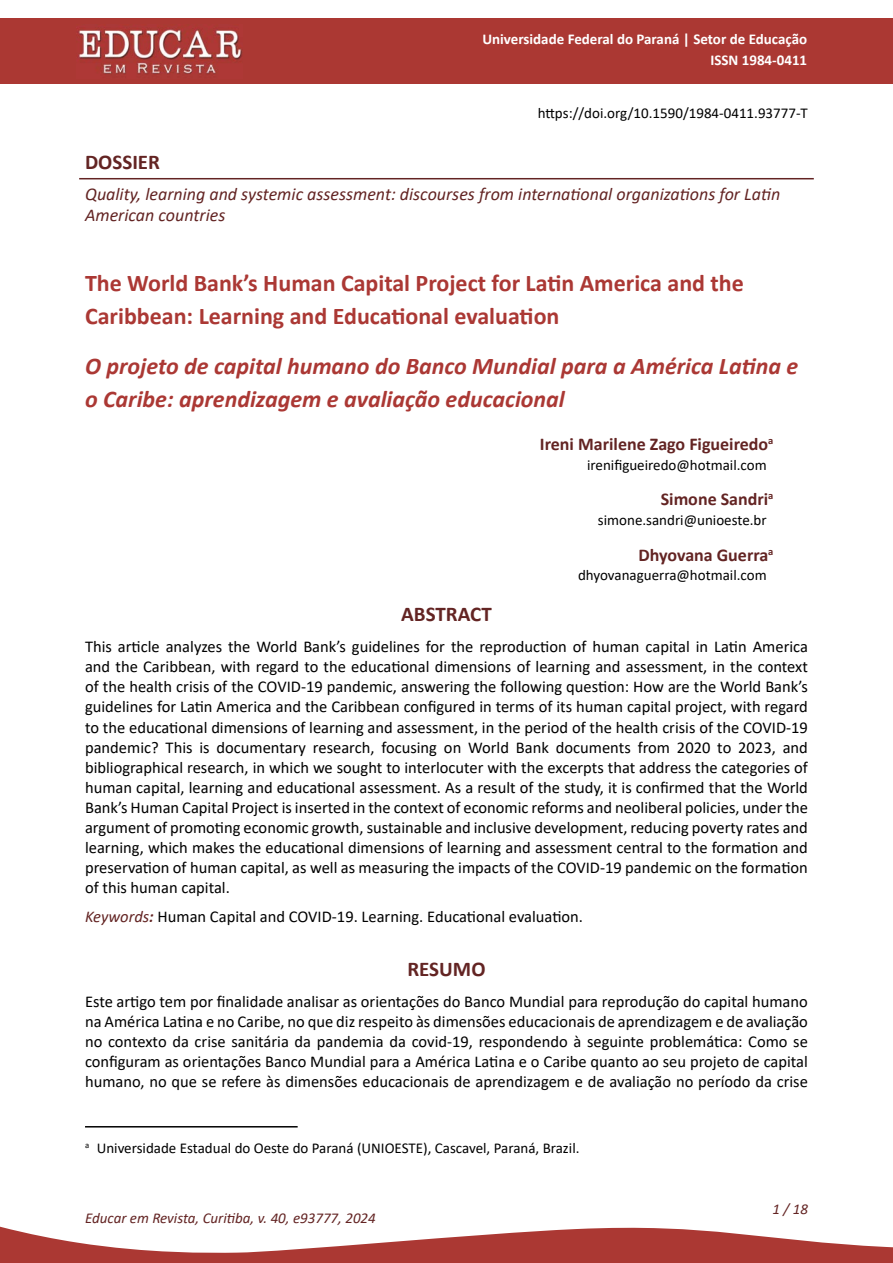
<style>
.page{position:relative;width:893px;height:1263px;background:#fff}
.page>*{position:absolute;margin:0;border:0;box-sizing:border-box;transform-origin:0 0}
._5-TÍTULO_ARTIGO_idiomas_secundários{font:italic 700 24px/33px "Calibri";color:#ab3834}
._4-TÍTULO_ARTIGO_idioma_principal{font:700 24px/33px "Calibri";color:#ab3834}
._10-TÍTULO_RESUMO{font:700 21px "Calibri";color:#632423}
._2-GÊNERO__Artigo_Dossiê{font:700 21px "Calibri";color:#632423}
._11-TÍTULO_ABSTRACT{font:700 21px "Calibri";color:#632423}
._3-TÍTULO_DOSSIÊ{font:italic 18px/21.6px "Calibri";color:#632423}
._6-AUTOR_nome{font:700 18px "Calibri";color:#632423}
._12-TEXTO_RESUMO_ABSTRACT{font:16.5px/20.1px "Calibri";color:#000;text-align:justify}
._13-PALAVRAS-CHAVE_KEYWORDS{font:16.5px "Calibri";color:#000}
._7-AUTOR_e-mail{font:15px "Calibri";color:#000}
._8-NOTA_AUTOR_1{font:15px "Calibri";color:#000}
.t1{font:700 15px "Calibri";color:#fff}
.t2{font:italic 15px "Calibri";color:#632423}
._1-DOI_primeira_pág{font:15px "Calibri";color:#000}
.s1{font-style:italic;color:#632423}
.s2{font-weight:700;font-style:italic;color:#632423}
</style>
<div class="page">
<div style="left:0;top:18px;width:893px;height:66px;background:#ab3833"></div>
<svg style="left:0;top:1226px;width:893px;height:37px"></svg>
<hr style="left:79px;top:178px;width:735px;height:1px;background:#632423">
<img style="left:78px;top:29px;width:165px;height:45px">
<hr style="left:85px;top:1126px;width:213px;height:1px;background:#000">
<p class="t1" style="left:482px;top:28px;width:326px">Universidade Federal do Paraná | Setor de Educação</p>
<p class="t1" style="left:710px;top:49px;width:98px">ISSN 1984-0411</p>
<p class="_1-DOI_primeira_pág" style="left:538px;top:102px;width:272px">https://doi.org/10.1590/1984-0411.93777-T</p>
<p class="_2-GÊNERO__Artigo_Dossiê" style="left:85px;top:147px;width:76px">DOSSIER</p>
<p class="_3-TÍTULO_DOSSIÊ" style="left:85px;top:182px;width:697px">Quality, learning and systemic assessment: discourses from international organizations for Latin<br>American countries</p>
<p class="_4-TÍTULO_ARTIGO_idioma_principal" style="left:85px;top:267px;width:660px">The World Bank’s Human Capital Project for Latin America and the<br>Caribbean: Learning and Educational evaluation</p>
<p class="_5-TÍTULO_ARTIGO_idiomas_secundários" style="left:85px;top:349px;width:715px">O projeto de capital humano do Banco Mundial para a América Latina e o Caribe: aprendizagem e avaliação educacional</p>
<p class="_6-AUTOR_nome" style="left:540px;top:432px;width:235px">Ireni Marilene Zago Figueiredo<sup>a</sup></p>
<p class="_7-AUTOR_e-mail" style="left:587px;top:454px;width:181px">irenifigueiredo@hotmail.com</p>
<p class="_6-AUTOR_nome" style="left:661px;top:487px;width:114px">Simone Sandri<sup>a</sup></p>
<p class="_7-AUTOR_e-mail" style="left:598px;top:509px;width:170px">simone.sandri@unioeste.br</p>
<p class="_6-AUTOR_nome" style="left:638px;top:542px;width:137px">Dhyovana Guerra<sup>a</sup></p>
<p class="_7-AUTOR_e-mail" style="left:578px;top:565px;width:190px">dhyovanaguerra@hotmail.com</p>
<p class="_10-TÍTULO_RESUMO" style="left:401px;top:600px;width:92px">ABSTRACT</p>
<p class="_12-TEXTO_RESUMO_ABSTRACT" style="left:85px;top:636px;width:724px">This article analyzes the World Bank’s guidelines for the reproduction of human capital in Latin America and the Caribbean, with regard to the educational dimensions of learning and assessment, in the context of the health crisis of the COVID-19 pandemic, answering the following question: How are the World Bank’s guidelines for Latin America and the Caribbean configured in terms of its human capital project, with regard to the educational dimensions of learning and assessment, in the period of the health crisis of the COVID-19 pandemic? This is documentary research, focusing on World Bank documents from 2020 to 2023, and bibliographical research, in which we sought to interlocuter with the excerpts that address the categories of human capital, learning and educational assessment. As a result of the study, it is confirmed that the World Bank’s Human Capital Project is inserted in the context of economic reforms and neoliberal policies, under the argument of promoting economic growth, sustainable and inclusive development, reducing poverty rates and learning, which makes the educational dimensions of learning and assessment central to the formation and preservation of human capital, as well as measuring the impacts of the COVID-19 pandemic on the formation of this human capital.</p>
<p class="_13-PALAVRAS-CHAVE_KEYWORDS" style="left:85px;top:905px;width:500px"><span class="s1">Keywords</span><span class="s2">:</span> Human Capital and COVID-19. Learning. Educational evaluation.</p>
<p class="_11-TÍTULO_ABSTRACT" style="left:407px;top:954px;width:80px">RESUMO</p>
<p class="_12-TEXTO_RESUMO_ABSTRACT" style="left:85px;top:991px;width:724px">Este artigo tem por finalidade analisar as orientações do Banco Mundial para reprodução do capital humano na América Latina e no Caribe, no que diz respeito às dimensões educacionais de aprendizagem e de avaliação no contexto da crise sanitária da pandemia da covid-19, respondendo à seguinte problemática: Como se configuram as orientações Banco Mundial para a América Latina e o Caribe quanto ao seu projeto de capital humano, no que se refere às dimensões educacionais de aprendizagem e de avaliação no período da crise</p>
<p class="_8-NOTA_AUTOR_1" style="left:85px;top:1138px;width:496px"><sup>a</sup> Universidade Estadual do Oeste do Paraná (UNIOESTE), Cascavel, Paraná, Brazil.</p>
<p class="t2" style="left:85px;top:1208px;width:292px">Educar em Revista, Curitiba, v. 40, e93777, 2024</p>
<p class="t2" style="left:772px;top:1198px;width:37px">1 / 18</p>
</div>
